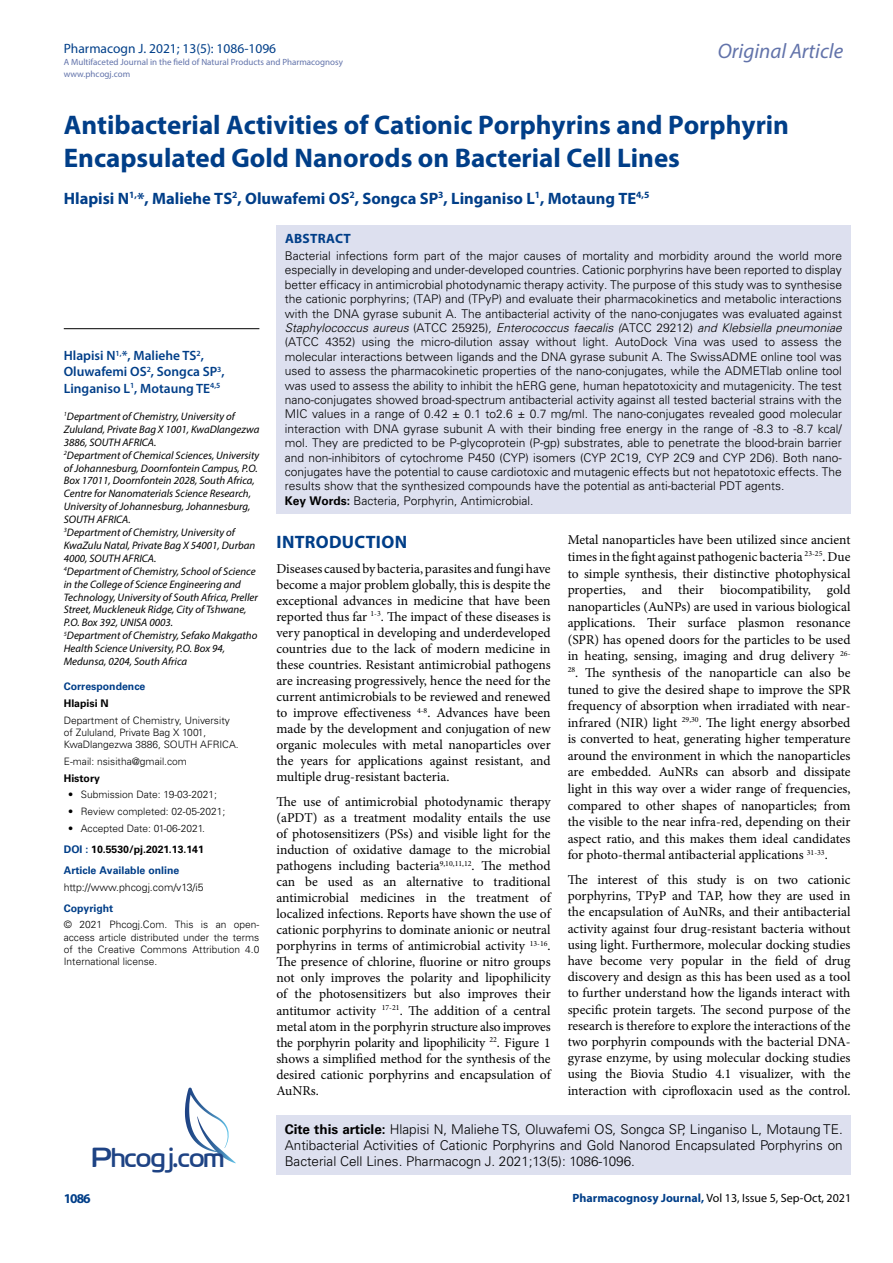
<style>
.page{position:relative;width:893px;height:1263px;background:#fff}
.page>*{position:absolute;margin:0;border:0;box-sizing:border-box;transform-origin:0 0}
.t1{font:27.6px "Cloud World";color:#1e4384}
.t2{font:700 27px/33px "Myriad Pro";color:#003e88}
.t3{font:italic 21px "Myriad Pro";color:#6273aa}
.t4{font:700 18px "Myriad Pro";letter-spacing:.015em;color:#003e88}
.t5{font:700 16.5px "Myriad Pro";color:#003e88}
.t6{font:13.5px/16px "Minion Pro";color:#000;text-align:justify}
.t7{font:300 13.5px/16.2px "Univers LT Std";color:#000}
.t8{font:600 13.5px/16.2px "Myriad Pro";color:#003e88}
.t9{font:13.5px "Myriad Pro";color:#003f89}
.t10{font:700 13.5px "Myriad Pro";letter-spacing:.02em;color:#003e88}
.t11{font:300 12px/14.4px "Univers LT Std";color:#000}
.t12{font:12px "Myriad Pro";color:#000}
.t13{font:italic 10.8px/12.9px "Myriad Pro";color:#000}
.t14{font:700 10.5px/21.1px "Univers LT Std";color:#003e88}
.t15{font:300 10.5px "Univers LT Std";color:#000}
.t16{font:700 10.5px "Univers LT Std";color:#000}
.t17{font:300 10.2px/12.3px "Univers LT Std";color:#000}
.t18{font:9px/12px "Myriad Pro";color:#6273aa}
.s1{color:#000}
.s2{font-style:italic}
.s3{font-weight:700}
.s4{font-weight:700;color:#003e88}
</style>
<div class="page">
<div style="left:276px;top:1115px;width:575px;height:60px;background:#dde0ef"></div>
<svg style="left:185px;top:1087px;width:51px;height:76px"></svg>
<div style="left:276px;top:225px;width:574px;height:288px;background:#dde0ef"></div>
<hr style="left:64px;top:328px;width:195px;height:1px;background:#000">
<p class="t9" style="left:64px;top:40px;width:214px">Pharmacogn J. 2021; 13(5): 1086-1096</p>
<p class="t18" style="left:64px;top:55px;width:281px">A Multifaceted Journal in the field of Natural Products and Pharmacognosy www.phcogj.com</p>
<h3 class="t3" style="left:718px;top:38px;width:127px">Original Article</h3>
<h2 class="t2" style="left:64px;top:108px;width:727px">Antibacterial Activities of Cationic Porphyrins and Porphyrin<br>Encapsulated Gold Nanorods on Bacterial Cell Lines</h2>
<p class="t5" style="left:64px;top:187px;width:587px">Hlapisi N<sup>1,</sup>*, Maliehe TS<sup>2</sup>, Oluwafemi OS<sup>2</sup>, Songca SP<sup>3</sup>, Linganiso L<sup>1</sup>, Motaung TE<sup>4,5</sup></p>
<p class="t8" style="left:64px;top:347px;width:162px">Hlapisi N<sup>1,</sup>*, Maliehe TS<sup>2</sup>,<br>Oluwafemi OS<sup>2</sup>, Songca SP<sup>3</sup>,<br>Linganiso L<sup>1</sup>, Motaung TE<sup>4,5</sup></p>
<p class="t13" style="left:64px;top:410px;width:197px"><sup>1</sup>Department of Chemistry, University of Zululand, Private Bag X 1001, KwaDlangezwa 3886, SOUTH AFRICA.<br><sup>2</sup>Department of Chemical Sciences, University of Johannesburg, Doornfontein Campus, P.O.<br>Box 17011, Doornfontein 2028, South Africa, Centre for Nanomaterials Science Research, University of Johannesburg, Johannesburg, SOUTH AFRICA.<br><sup>3</sup>Department of Chemistry, University of KwaZulu Natal, Private Bag X 54001, Durban 4000, SOUTH AFRICA.<br><sup>4</sup>Department of Chemistry, School of Science in the College of Science Engineering and Technology, University of South Africa, Preller Street, Muckleneuk Ridge, City of Tshwane, P.O. Box 392, UNISA 0003.<br><sup>5</sup>Department of Chemistry, Sefako Makgatho Health Science University, P.O. Box 94, Medunsa, 0204, South Africa</p>
<p class="t14" style="left:64px;top:676px;width:83px">Correspondence</p>
<p class="t16" style="left:64px;top:697px;width:46px">Hlapisi N</p>
<p class="t17" style="left:64px;top:714px;width:176px">Department of Chemistry, University of Zululand, Private Bag X 1001,<br>KwaDlangezwa 3886, SOUTH AFRICA.</p>
<p class="t17" style="left:64px;top:755px;width:125px">E-mail: nsisitha@gmail.com</p>
<p class="t16" style="left:64px;top:772px;width:38px">History</p>
<p class="t17" style="left:68px;top:788px;width:150px">• Submission Date: 19-03-2021;</p>
<p class="t17" style="left:68px;top:805px;width:159px">• Review completed: 02-05-2021;</p>
<p class="t17" style="left:68px;top:822px;width:138px">• Accepted Date: 01-06-2021.</p>
<p class="t14" style="left:64px;top:839px;width:142px">DOI : <span class="s1">10.5530/pj.2021.13.141<br></span>Article Available online</p>
<p class="t15" style="left:64px;top:881px;width:141px">http://www.phcogj.com/v13/i5</p>
<p class="t14" style="left:64px;top:898px;width:51px">Copyright</p>
<p class="t17" style="left:64px;top:919px;width:197px;text-align:justify">© 2021 Phcogj.Com. This is an open&shy;access article distributed under the terms of the Creative Commons Attribution 4.0<br>International license.</p>
<p class="t10" style="left:285px;top:230px;width:67px">ABSTRACT</p>
<p class="t11" style="left:285px;top:248px;width:559px">Bacterial infections form part of the major causes of mortality and morbidity around the world more especially in developing and under-developed countries. Cationic porphyrins have been reported to display better efficacy in antimicrobial photodynamic therapy activity. The purpose of this study was to synthesise the cationic porphyrins; (TAP) and (TPyP) and evaluate their pharmacokinetics and metabolic interactions with the DNA gyrase subunit A. The antibacterial activity of the nano-conjugates was evaluated against <span class="s2">Staphylococcus aureus</span> (ATCC 25925)<span class="s2">, Enterococcus faecalis (</span>ATCC 29212) <span class="s2">and Klebsiella pneumoniae </span>(ATCC 4352) using the micro-dilution assay without light. AutoDock Vina was used to assess the molecular interactions between ligands and the DNA gyrase subunit A. The SwissADME online tool was used to assess the pharmacokinetic properties of the nano-conjugates, while the ADMETlab online tool was used to assess the ability to inhibit the hERG gene, human hepatotoxicity and mutagenicity. The test nano-conjugates showed broad-spectrum antibacterial activity against all tested bacterial strains with the MIC values in a range of 0.42 ± 0.1 to2.6 ± 0.7 mg/ml. The nano-conjugates revealed good molecular interaction with DNA gyrase subunit A with their binding free energy in the range of -8.3 to -8.7 kcal/ mol. They are predicted to be P-glycoprotein (P-gp) substrates, able to penetrate the blood-brain barrier and non-inhibitors of cytochrome P450 (CYP) isomers (CYP 2C19, CYP 2C9 and CYP 2D6). Both nano&shy;conjugates have the potential to cause cardiotoxic and mutagenic effects but not hepatotoxic effects. The results show that the synthesized compounds have the potential as anti-bacterial PDT agents.<br><span class="s3">Key Words:</span> Bacteria, Porphyrin, Antimicrobial.</p>
<h3 class="t4" style="left:277px;top:530px;width:132px">INTRODUCTION</h3>
<p class="t6" style="left:276px;top:560px;width:276px">Diseases caused by bacteria, parasites and fungi have become a major problem globally, this is despite the exceptional advances in medicine that have been reported thus far <sup>1-3</sup>. The impact of these diseases is very panoptical in developing and underdeveloped countries due to the lack of modern medicine in these countries. Resistant antimicrobial pathogens are increasing progressively, hence the need for the current antimicrobials to be reviewed and renewed to improve effectiveness <sup>4-8</sup>. Advances have been made by the development and conjugation of new organic molecules with metal nanoparticles over the years for applications against resistant, and multiple drug-resistant bacteria.</p>
<p class="t6" style="left:276px;top:793px;width:276px">The use of antimicrobial photodynamic therapy (aPDT) as a treatment modality entails the use of photosensitizers (PSs) and visible light for the induction of oxidative damage to the microbial pathogens including bacteria<sup>9,10,11,12</sup>. The method can be used as an alternative to traditional antimicrobial medicines in the treatment of localized infections. Reports have shown the use of cationic porphyrins to dominate anionic or neutral porphyrins in terms of antimicrobial activity <sup>13-16</sup>.<br>The presence of chlorine, fluorine or nitro groups not only improves the polarity and lipophilicity of the photosensitizers but also improves their antitumor activity <sup>17-21</sup>. The addition of a central metal atom in the porphyrin structure also improves the porphyrin polarity and lipophilicity <sup>22</sup>. Figure 1 shows a simplified method for the synthesis of the desired cationic porphyrins and encapsulation of AuNRs.</p>
<p class="t6" style="left:568px;top:532px;width:284px;line-height:16.6px">Metal nanoparticles have been utilized since ancient times in the fight against pathogenic bacteria <sup>23-25</sup>. Due to simple synthesis, their distinctive photophysical properties, and their biocompatibility, gold nanoparticles (AuNPs) are used in various biological applications. Their surface plasmon resonance (SPR) has opened doors for the particles to be used in heating, sensing, imaging and drug delivery <sup>26-</sup></p>
<p class="t6" style="left:568px;top:664px;width:284px;line-height:16.6px"><sup>28</sup>. The synthesis of the nanoparticle can also be tuned to give the desired shape to improve the SPR frequency of absorption when irradiated with near&shy;infrared (NIR) light <sup>29,30</sup>. The light energy absorbed is converted to heat, generating higher temperature around the environment in which the nanoparticles are embedded. AuNRs can absorb and dissipate light in this way over a wider range of frequencies, compared to other shapes of nanoparticles; from the visible to the near infra-red, depending on their aspect ratio, and this makes them ideal candidates for photo-thermal antibacterial applications <sup>31-33</sup>.</p>
<p class="t6" style="left:568px;top:872px;width:284px">The interest of this study is on two cationic porphyrins, TPyP and TAP, how they are used in the encapsulation of AuNRs, and their antibacterial activity against four drug-resistant bacteria without using light. Furthermore, molecular docking studies have become very popular in the field of drug discovery and design as this has been used as a tool to further understand how the ligands interact with specific protein targets. The second purpose of the research is therefore to explore the interactions of the two porphyrin compounds with the bacterial DNA&shy;gyrase enzyme, by using molecular docking studies using the Biovia Studio 4.1 visualizer, with the interaction with ciprofloxacin used as the control.</p>
<p class="t7" style="left:285px;top:1121px;width:559px"><span class="s3">Cite this article:</span> Hlapisi N, Maliehe TS, Oluwafemi OS, Songca SP, Linganiso L, Motaung TE.<br>Antibacterial Activities of Cationic Porphyrins and Gold Nanorod Encapsulated Porphyrins on</p>
<h1 class="t1" style="left:92px;top:1136px;width:134px">Phcogj.com</h1>
<p class="t7" style="left:285px;top:1153px;width:352px">Bacterial Cell Lines. Pharmacogn J. 2021;13(5): 1086-1096.</p>
<p class="t12" style="left:572px;top:1190px;width:280px"><span class="s4">Pharmacognosy Journal,</span> Vol 13, Issue 5, Sep-Oct, 2021</p>
<p class="t10" style="left:64px;top:1190px;width:29px">1086</p>
</div>
